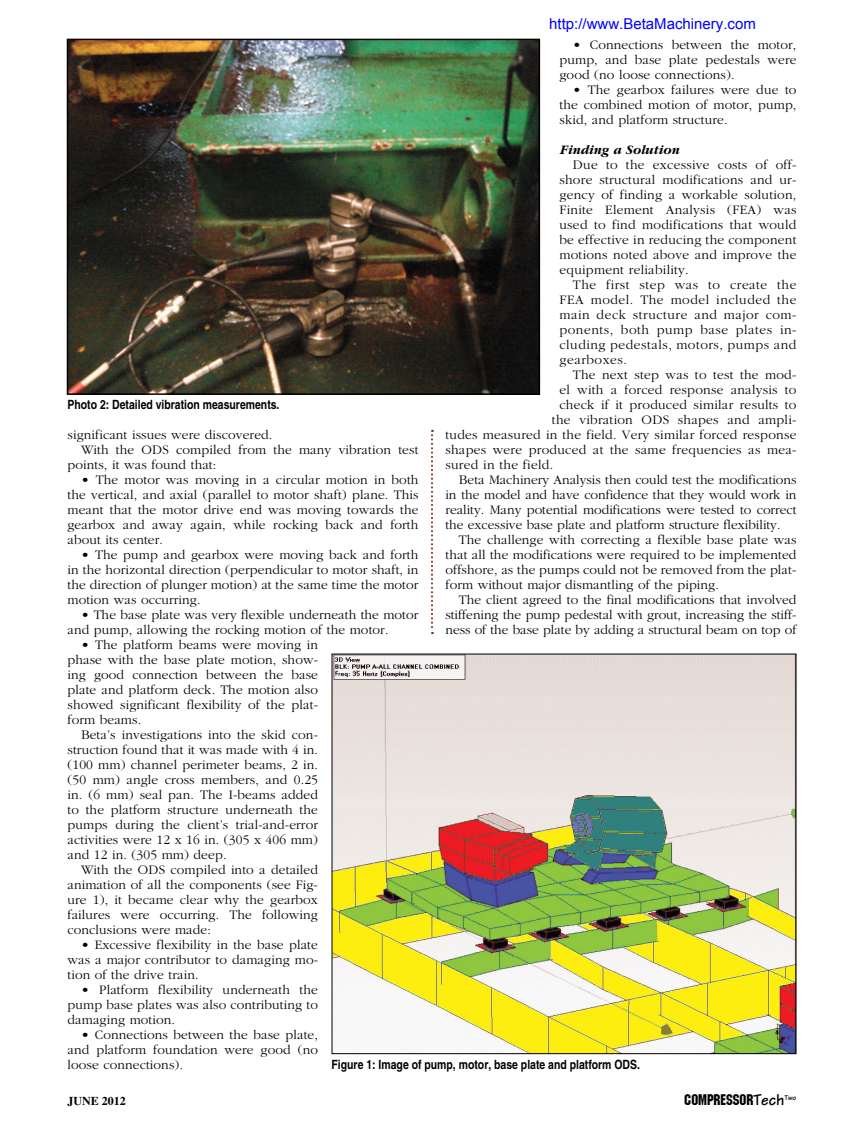
<style>
.page{position:relative;width:864px;height:1134px;background:#fff}
.page>*{position:absolute;margin:0;border:0;box-sizing:border-box;transform-origin:0 0}
.t1{font:15px "Arial";color:#00f}
.t2{font:15px "Machine TT";color:#000}
.t3{font:300 13.5px/15px "Garamond";letter-spacing:.01em;color:#000;text-align:justify}
.t4{font:italic 700 13.5px "Garamond";letter-spacing:.01em;color:#000}
.t5{font:700 condensed 12.75px "Helvetica";color:#000}
.t6{font:700 12px "Times";color:#000}
.s1{font-family:"Tekton";font-weight:700;font-size:16.5px}
</style>
<div class="page">
<svg style="left:431px;top:430px;width:2px;height:204px"></svg>
<img style="left:334px;top:656px;width:460px;height:396px">
<img style="left:70px;top:42px;width:467px;height:350px">
<div style="left:67px;top:39px;width:473px;height:356px;border:2px solid #000"></div>
<p class="t1" style="left:549px;top:14px;width:208px">http://www.BetaMachinery.com</p>
<p class="t3" style="left:559px;top:38px;width:238px;text-indent:14px">• Connections between the motor, pump, and base plate pedestals were good (no loose connections).</p>
<p class="t3" style="left:559px;top:83px;width:239px;text-indent:14px">• The gearbox failures were due to the combined motion of motor, pump, skid, and platform structure.</p>
<p class="t4" style="left:559px;top:142px;width:121px">Finding a Solution</p>
<p class="t3" style="left:559px;top:158px;width:239px;text-indent:14px">Due to the excessive costs of off&shy;shore structural modifications and ur&shy;gency of finding a workable solution, Finite Element Analysis (FEA) was used to find modifications that would be effective in reducing the component motions noted above and improve the equipment reliability.</p>
<p class="t3" style="left:559px;top:278px;width:239px;text-indent:14px">The first step was to create the FEA model. The model included the main deck structure and major com&shy;ponents, both pump base plates in&shy;cluding pedestals, motors, pumps and gearboxes.</p>
<p class="t3" style="left:573px;top:368px;width:225px">The next step was to test the mod-</p>
<p class="t3" style="left:559px;top:383px;width:239px">el with a forced response analysis to</p>
<p class="t3" style="left:559px;top:398px;width:239px">check if it produced similar results to</p>
<p class="t3" style="left:552px;top:413px;width:246px">the vibration ODS shapes and ampli-</p>
<p class="t3" style="left:445px;top:428px;width:353px">tudes measured in the field. Very similar forced response</p>
<p class="t3" style="left:445px;top:443px;width:352px">shapes were produced at the same frequencies as mea-</p>
<p class="t3" style="left:445px;top:458px;width:109px">sured in the field.</p>
<p class="t3" style="left:459px;top:473px;width:339px">Beta Machinery Analysis then could test the modifications</p>
<p class="t3" style="left:445px;top:488px;width:353px">in the model and have confidence that they would work in</p>
<p class="t3" style="left:445px;top:503px;width:353px">reality. Many potential modifications were tested to correct</p>
<p class="t3" style="left:445px;top:518px;width:337px">the excessive base plate and platform structure flexibility.</p>
<p class="t3" style="left:459px;top:533px;width:339px">The challenge with correcting a flexible base plate was</p>
<p class="t3" style="left:445px;top:548px;width:352px">that all the modifications were required to be implemented</p>
<p class="t3" style="left:445px;top:563px;width:353px">offshore, as the pumps could not be removed from the plat-</p>
<p class="t3" style="left:445px;top:578px;width:275px">form without major dismantling of the piping.</p>
<p class="t3" style="left:459px;top:593px;width:339px">The client agreed to the final modifications that involved</p>
<p class="t3" style="left:445px;top:608px;width:352px">stiffening the pump pedestal with grout, increasing the stiff-</p>
<p class="t3" style="left:445px;top:623px;width:352px">ness of the base plate by adding a structural beam on top of</p>
<p class="t5" style="left:68px;top:397px;width:214px">Photo 2: Detailed vibration measurements.</p>
<p class="t3" style="left:68px;top:428px;width:206px">significant issues were discovered.</p>
<p class="t3" style="left:81px;top:443px;width:339px">With the ODS compiled from the many vibration test</p>
<p class="t3" style="left:68px;top:458px;width:150px">points, it was found that:</p>
<p class="t3" style="left:68px;top:473px;width:353px;text-indent:14px">• The motor was moving in a circular motion in both the vertical, and axial (parallel to motor shaft) plane. This meant that the motor drive end was moving towards the gearbox and away again, while rocking back and forth about its center.</p>
<p class="t3" style="left:68px;top:548px;width:353px;text-indent:14px">• The pump and gearbox were moving back and forth in the horizontal direction (perpendicular to motor shaft, in the direction of plunger motion) at the same time the motor motion was occurring.</p>
<p class="t3" style="left:68px;top:608px;width:353px;text-indent:14px">• The base plate was very flexible underneath the motor and pump, allowing the rocking motion of the motor.</p>
<p class="t3" style="left:68px;top:638px;width:252px;text-indent:14px">• The platform beams were moving in phase with the base plate motion, show&shy;ing good connection between the base plate and platform deck. The motion also showed significant flexibility of the plat&shy;form beams.</p>
<p class="t3" style="left:68px;top:728px;width:252px;text-indent:14px">Beta’s investigations into the skid con&shy;struction found that it was made with 4 in. (100 mm) channel perimeter beams, 2 in. (50 mm) angle cross members, and 0.25 in. (6 mm) seal pan. The I-beams added to the platform structure underneath the pumps during the client’s trial-and-error activities were 12 x 16 in. (305 x 406 mm) and 12 in. (305 mm) deep.</p>
<p class="t3" style="left:68px;top:863px;width:252px;text-indent:14px">With the ODS compiled into a detailed animation of all the components (see Fig&shy;ure 1), it became clear why the gearbox failures were occurring. The following conclusions were made:</p>
<p class="t3" style="left:68px;top:938px;width:252px;text-indent:14px">• Excessive flexibility in the base plate was a major contributor to damaging mo&shy;tion of the drive train.</p>
<p class="t3" style="left:68px;top:983px;width:252px;text-indent:14px">• Platform flexibility underneath the pump base plates was also contributing to damaging motion.</p>
<p class="t3" style="left:68px;top:1028px;width:252px;text-indent:14px">• Connections between the base plate, and platform foundation were good (no loose connections).</p>
<p class="t5" style="left:332px;top:1057px;width:310px">Figure 1: Image of pump, motor, base plate and platform ODS.</p>
<p class="t6" style="left:68px;top:1094px;width:60px">JUNE 2012</p>
<p class="t2" style="left:684px;top:1090px;width:114px">COMPRESSOR<span class="s1">Tech</span><sup>Two</sup></p>
</div>
